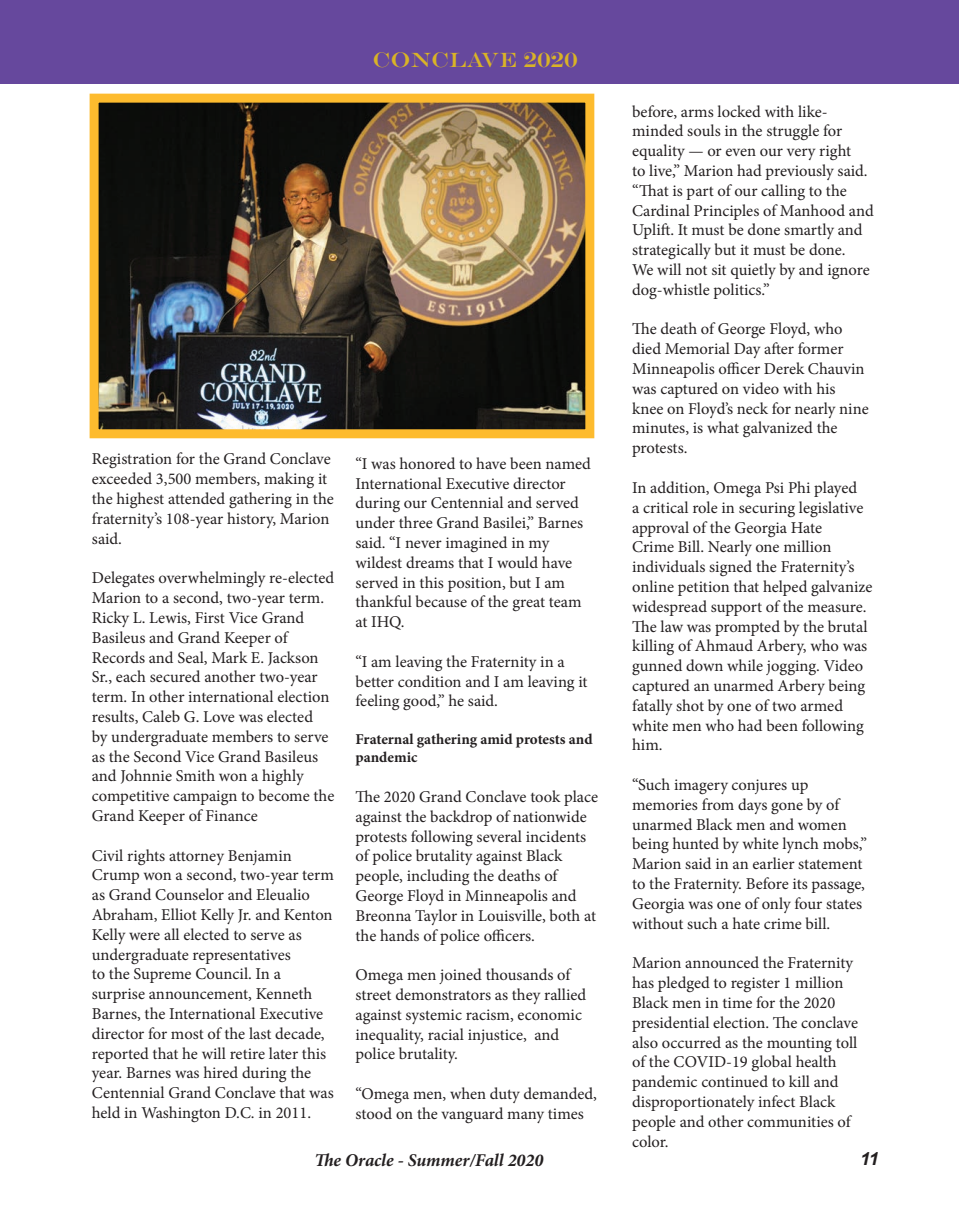
<style>
.page{position:relative;width:959px;height:1229px;background:#fff}
.page>*{position:absolute;margin:0;border:0;box-sizing:border-box;transform-origin:0 0}
.t1{font:21px "Engravers";color:#d9b327}
.t2{font:italic 700 18px "Minion Pro";letter-spacing:-.005em;color:#231f20}
.t3{font:italic 700 18px "Arial";color:#231f20}
.t4{font:16.5px/19.8px "Minion Pro";color:#231f20}
.t5{font:700 15px/18px "Minion Pro";color:#231f20}
</style>
<div class="page">
<div style="left:0;top:0;width:958px;height:83px;background:#66489d"></div>
<img style="left:100px;top:104px;width:484px;height:324px">
<div style="left:90px;top:94px;width:504px;height:344px;border:9px solid #fdbb2e"></div>
<p class="t1" style="left:372px;top:48px;width:207px">CONCLAVE 2020</p>
<p class="t4" style="left:92px;top:449px;width:243px">Registration for the Grand Conclave exceeded 3,500 members, making it the highest attended gathering in the fraternity’s 108-year history, Marion said.</p>
<p class="t4" style="left:92px;top:568px;width:244px">Delegates overwhelmingly re-elected Marion to a second, two-year term.<br>Ricky L. Lewis, First Vice Grand Basileus and Grand Keeper of Records and Seal, Mark E. Jackson Sr., each secured another two-year term. In other international election results, Caleb G. Love was elected<br>by undergraduate members to serve as the Second Vice Grand Basileus and Johnnie Smith won a highly competitive campaign to become the Grand Keeper of Finance</p>
<p class="t4" style="left:92px;top:845px;width:244px">Civil rights attorney Benjamin Crump won a second, two-year term as Grand Counselor and Eleualio Abraham, Elliot Kelly Jr. and Kenton Kelly were all elected to serve as undergraduate representatives<br>to the Supreme Council. In a surprise announcement, Kenneth Barnes, the International Executive director for most of the last decade, reported that he will retire later this year. Barnes was hired during the Centennial Grand Conclave that was held in Washington D.C. in 2011.</p>
<p class="t4" style="left:355px;top:453px;width:237px">“I was honored to have been named<br>International Executive director during our Centennial and served under three Grand Basilei,” Barnes said. “I never imagined in my wildest dreams that I would have served in this position, but I am thankful because of the great team at IHQ.</p>
<p class="t4" style="left:355px;top:651px;width:234px">“I am leaving the Fraternity in a better condition and I am leaving it feeling good,” he said.</p>
<p class="t5" style="left:355px;top:730px;width:238px">Fraternal gathering amid protests and pandemic</p>
<p class="t4" style="left:355px;top:786px;width:244px">The 2020 Grand Conclave took place against the backdrop of nationwide protests following several incidents of police brutality against Black people, including the deaths of George Floyd in Minneapolis and Breonna Taylor in Louisville, both at the hands of police officers.</p>
<p class="t4" style="left:355px;top:965px;width:232px">Omega men joined thousands of street demonstrators as they rallied against systemic racism, economic inequality, racial injustice, and police brutality.</p>
<p class="t4" style="left:355px;top:1083px;width:243px">“Omega men, when duty demanded, stood on the vanguard many times</p>
<p class="t4" style="left:632px;top:101px;width:243px">before, arms locked with like&shy;minded souls in the struggle for equality — or even our very right<br>to live,” Marion had previously said. “That is part of our calling to the<br>Cardinal Principles of Manhood and<br>Uplift. It must be done smartly and strategically but it must be done.<br>We will not sit quietly by and ignore dog-whistle politics.”</p>
<p class="t4" style="left:632px;top:319px;width:238px">The death of George Floyd, who died Memorial Day after former<br>Minneapolis officer Derek Chauvin was captured on video with his knee on Floyd’s neck for nearly nine minutes, is what galvanized the protests.</p>
<p class="t4" style="left:632px;top:478px;width:242px">In addition, Omega Psi Phi played<br>a critical role in securing legislative approval of the Georgia Hate<br>Crime Bill. Nearly one million individuals signed the Fraternity’s online petition that helped galvanize widespread support of the measure.<br>The law was prompted by the brutal killing of Ahmaud Arbery, who was gunned down while jogging. Video captured an unarmed Arbery being fatally shot by one of two armed white men who had been following him.</p>
<p class="t4" style="left:632px;top:775px;width:236px">“Such imagery conjures up memories from days gone by of unarmed Black men and women being hunted by white lynch mobs,”<br>Marion said in an earlier statement to the Fraternity. Before its passage,<br>Georgia was one of only four states without such a hate crime bill.</p>
<p class="t4" style="left:632px;top:953px;width:227px">Marion announced the Fraternity has pledged to register 1 million<br>Black men in time for the 2020 presidential election. The conclave also occurred as the mounting toll of the COVID-19 global health pandemic continued to kill and disproportionately infect Black people and other communities of color.</p>
<p class="t2" style="left:314px;top:1147px;width:230px">The Oracle - Summer/Fall 2020</p>
<p class="t3" style="left:860px;top:1146px;width:20px">11</p>
</div>
